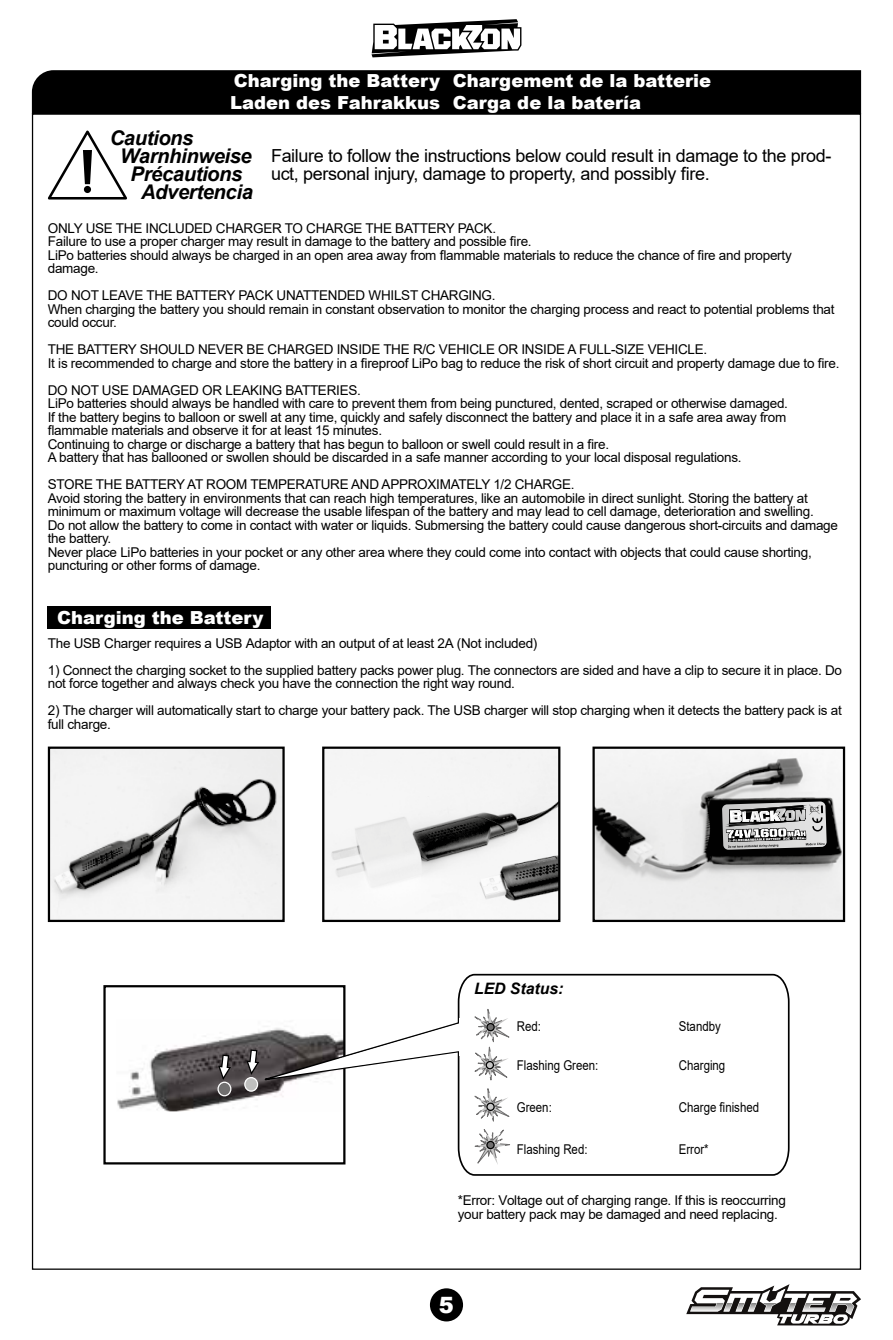
<style>
.page{position:relative;width:893px;height:1340px;background:#fff}
.page>*{position:absolute;margin:0;border:0;box-sizing:border-box;transform-origin:0 0}
.t1{font:900 22.5px "Arial";color:#fff}
.t2{font:italic 700 20.25px "Arial";letter-spacing:-.02em;color:#000}
.t3{font:18px/18px "Arial";letter-spacing:-.02em;color:#000}
.t4{font:900 18px/21.6px "Arial";color:#fff}
.t5{font:italic 700 15.75px "Arial";color:#000}
.t6{font:13.5px/13.5px "Arial";letter-spacing:-.02em;color:#000}
.t7{font:13.5px "Arial";color:#000;scale:.85 1}
.t8{font:13.5px "Arial";letter-spacing:-.02em;color:#000;scale:.85 1}
</style>
<div class="page">
<svg style="left:372px;top:19px;width:149px;height:38px"></svg>
<div style="left:430px;top:1288px;width:33px;height:33px;background:#000;border-radius:17px"></div>
<svg style="left:686px;top:1284px;width:175px;height:41px"></svg>
<div style="left:32px;top:70px;width:829px;height:43px;background:#000"></div>
<svg style="left:48px;top:130px;width:79px;height:69px"></svg>
<img style="left:117px;top:1035px;width:125px;height:76px">
<div style="left:218px;top:1082px;width:13px;height:13px;background:#706f6f;border-radius:50%"></div>
<div style="left:217px;top:1081px;width:14px;height:15px;border:1px solid #fff;border-radius:50%"></div>
<svg style="left:217px;top:1053px;width:15px;height:28px"></svg>
<div style="left:103px;top:985px;width:242px;height:179px;border:2px solid #000"></div>
<svg style="left:557px;top:973px;width:233px;height:203px"></svg>
<svg style="left:242px;top:973px;width:315px;height:203px"></svg>
<svg style="left:487px;top:1103px;width:7px;height:7px"></svg>
<div style="left:486px;top:1102px;width:9px;height:9px;border:1px solid #000;border-radius:50%"></div>
<svg style="left:487px;top:1141px;width:7px;height:7px"></svg>
<div style="left:486px;top:1140px;width:9px;height:9px;border:1px solid #000;border-radius:50%"></div>
<img style="left:51px;top:749px;width:231px;height:170px">
<div style="left:48px;top:746px;width:237px;height:176px;border:2px solid #000"></div>
<img style="left:595px;top:749px;width:247px;height:170px">
<svg style="left:722px;top:801px;width:105px;height:48px;background:#9e9e9e"></svg>
<div style="left:592px;top:746px;width:253px;height:176px;border:2px solid #000"></div>
<img style="left:325px;top:749px;width:232px;height:152px">
<div style="left:322px;top:746px;width:238px;height:176px;border:2px solid #000"></div>
<div style="left:48px;top:606px;width:223px;height:22px;background:#000"></div>
<h3 class="t4" style="left:230px;top:70px;width:211px">Charging the Battery<br>Laden des Fahrakkus</h3>
<h3 class="t4" style="left:453px;top:70px;width:260px">Chargement de la batterie<br>Carga de la batería</h3>
<h3 class="t3" style="left:271px;top:146px;width:562px">Failure to follow the instructions below could result in damage to the prod&shy;uct, personal injury, damage to property, and possibly fire.</h3>
<h2 class="t2" style="left:110px;top:124px;width:85px">Cautions</h2>
<h2 class="t2" style="left:120px;top:142px;width:133px">Warnhinweise</h2>
<h2 class="t2" style="left:131px;top:160px;width:113px">Précautions</h2>
<h2 class="t2" style="left:141px;top:178px;width:113px">Advertencia</h2>
<p class="t6" style="left:48px;top:221px;width:745px">ONLY USE THE INCLUDED CHARGER TO CHARGE THE BATTERY PACK.<br>Failure to use a proper charger may result in damage to the battery and possible fire.<br>LiPo batteries should always be charged in an open area away from flammable materials to reduce the chance of fire and property damage.</p>
<p class="t6" style="left:48px;top:289px;width:788px">DO NOT LEAVE THE BATTERY PACK UNATTENDED WHILST CHARGING.<br>When charging the battery you should remain in constant observation to monitor the charging process and react to potential problems that could occur.</p>
<p class="t6" style="left:48px;top:343px;width:793px">THE BATTERY SHOULD NEVER BE CHARGED INSIDE THE R/C VEHICLE OR INSIDE A FULL-SIZE VEHICLE.<br>It is recommended to charge and store the battery in a fireproof LiPo bag to reduce the risk of short circuit and property damage due to fire.</p>
<p class="t6" style="left:48px;top:383px;width:742px">DO NOT USE DAMAGED OR LEAKING BATTERIES.<br>LiPo batteries should always be handled with care to prevent them from being punctured, dented, scraped or otherwise damaged.<br>If the battery begins to balloon or swell at any time, quickly and safely disconnect the battery and place it in a safe area away from flammable materials and observe it for at least 15 minutes.<br>Continuing to charge or discharge a battery that has begun to balloon or swell could result in a fire.<br>A battery that has ballooned or swollen should be discarded in a safe manner according to your local disposal regulations.</p>
<p class="t6" style="left:48px;top:478px;width:792px">STORE THE BATTERY AT ROOM TEMPERATURE AND APPROXIMATELY 1/2 CHARGE.<br>Avoid storing the battery in environments that can reach high temperatures, like an automobile in direct sunlight. Storing the battery at minimum or maximum voltage will decrease the usable lifespan of the battery and may lead to cell damage, deterioration and swelling.<br>Do not allow the battery to come in contact with water or liquids. Submersing the battery could cause dangerous short-circuits and damage the battery.<br>Never place LiPo batteries in your pocket or any other area where they could come into contact with objects that could cause shorting, puncturing or other forms of damage.</p>
<h3 class="t4" style="left:57px;top:606px;width:208px">Charging the Battery</h3>
<p class="t6" style="left:48px;top:636px;width:491px">The USB Charger requires a USB Adaptor with an output of at least 2A (Not included)</p>
<p class="t6" style="left:48px;top:663px;width:796px">1) Connect the charging socket to the supplied battery packs power plug. The connectors are sided and have a clip to secure it in place. Do not force together and always check you have the connection the right way round.</p>
<p class="t6" style="left:48px;top:704px;width:796px">2) The charger will automatically start to charge your battery pack. The USB charger will stop charging when it detects the battery pack is at full charge.</p>
<p class="t5" style="left:474px;top:977px;width:91px">LED Status:</p>
<p class="t8" style="left:517px;top:1017px;width:30px">Red:</p>
<p class="t7" style="left:679px;top:1017px;width:51px">Standby</p>
<p class="t7" style="left:517px;top:1056px;width:98px">Flashing Green:</p>
<p class="t7" style="left:679px;top:1056px;width:56px">Charging</p>
<p class="t8" style="left:517px;top:1097px;width:43px">Green:</p>
<p class="t7" style="left:679px;top:1097px;width:96px">Charge finished</p>
<p class="t7" style="left:517px;top:1139px;width:85px">Flashing Red:</p>
<p class="t8" style="left:679px;top:1139px;width:37px">Error*</p>
<p class="t6" style="left:458px;top:1193px;width:330px">*Error: Voltage out of charging range. If this is reoccurring your battery pack may be damaged and need replacing.</p>
<h1 class="t1" style="left:439px;top:1288px;width:17px">5</h1>
</div>
